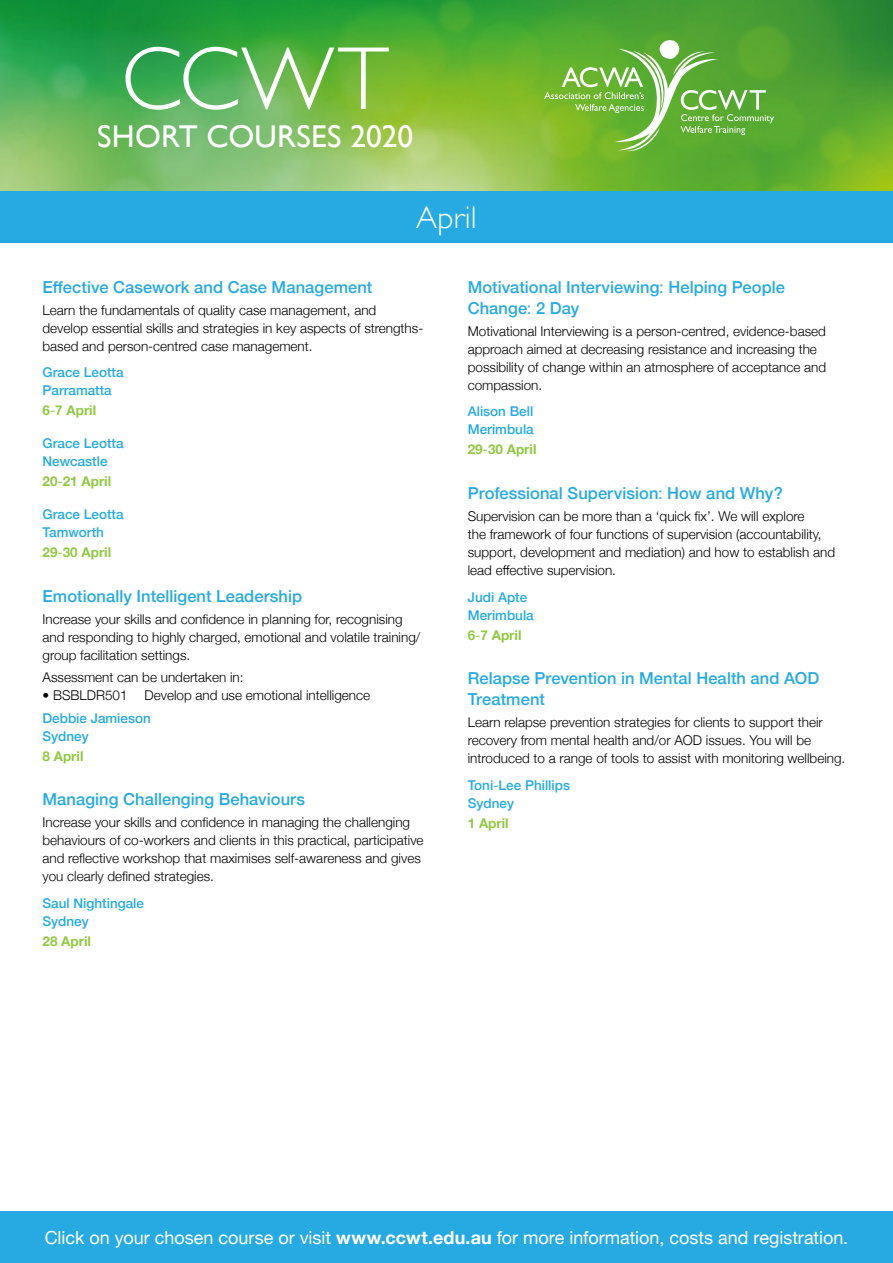
<style>
.page{position:relative;width:893px;height:1263px;background:#fff}
.page>*{position:absolute;margin:0;border:0;box-sizing:border-box;transform-origin:0 0}
.t1{font:300 90px "Gill Sans";color:#fff}
.t2{font:31.5px "Gill Sans";letter-spacing:.005em;color:#fff}
.t3{font:300 31.5px "Gill Sans";letter-spacing:.005em;color:#fff}
.t4{font:18px "Helvetica Neue";color:#fff}
.t5{font:500 16.5px/21px "Helvetica Neue";letter-spacing:.005em;color:#27aae1}
.t6{font:300 13.5px/18px "Helvetica Neue";color:#000}
.t7{font:500 13.5px/18px "Helvetica Neue";color:#27aae1}
.t8{font:700 13.5px "Helvetica Neue";color:#92c844}
.s1{font-weight:400}
.s2{font-weight:700}
</style>
<div class="page">
<img style="left:0;top:0;width:893px;height:191px">
<div style="left:0;top:191px;width:893px;height:51px;background:#27aae1"></div>
<div style="left:0;top:1212px;width:893px;height:51px;background:#27aae1"></div>
<svg style="left:544px;top:40px;width:230px;height:111px;background:#75b84a"></svg>
<h1 class="t1" style="left:121px;top:9px;width:270px">CCWT</h1>
<h2 class="t2" style="left:97px;top:118px;width:318px">SHORT COURSES 2020</h2>
<h2 class="t3" style="left:416px;top:193px;width:62px">April</h2>
<p class="t5" style="left:43px;top:275px;width:331px">Effective Casework and Case Management</p>
<p class="t6" style="left:43px;top:300px;width:382px">Learn the fundamentals of quality case management, and develop essential skills and strategies in key aspects of strengths&shy;based and person-centred case management.</p>
<p class="t7" style="left:43px;top:362px;width:83px">Grace Leotta<br>Parramatta</p>
<p class="t8" style="left:43px;top:400px;width:55px">6<span class="s1">-</span>7 April</p>
<p class="t7" style="left:43px;top:433px;width:83px">Grace Leotta<br>Newcastle</p>
<p class="t8" style="left:43px;top:471px;width:70px">20<span class="s1">-</span>21 April</p>
<p class="t7" style="left:43px;top:504px;width:83px">Grace Leotta<br>Tamworth</p>
<p class="t8" style="left:43px;top:542px;width:70px">29<span class="s1">-</span>30 April</p>
<p class="t5" style="left:43px;top:584px;width:261px">Emotionally Intelligent Leadership</p>
<p class="t6" style="left:43px;top:609px;width:379px">Increase your skills and confidence in planning for, recognising and responding to highly charged, emotional and volatile training/ group facilitation settings.</p>
<p class="t6" style="left:43px;top:667px;width:203px">Assessment can be undertaken in:</p>
<p class="t6" style="left:43px;top:685px;width:87px">• BSBLDR501</p>
<p class="t6" style="left:145px;top:685px;width:227px">Develop and use emotional intelligence</p>
<p class="t7" style="left:43px;top:708px;width:110px">Debbie Jamieson<br>Sydney</p>
<p class="t8" style="left:43px;top:745px;width:42px">8 April</p>
<p class="t5" style="left:43px;top:787px;width:264px">Managing Challenging Behaviours</p>
<p class="t6" style="left:43px;top:812px;width:383px">Increase your skills and confidence in managing the challenging behaviours of co-workers and clients in this practical, participative and reflective workshop that maximises self-awareness and gives you clearly defined strategies.</p>
<p class="t7" style="left:43px;top:893px;width:103px">Saul Nightingale<br>Sydney</p>
<p class="t8" style="left:43px;top:930px;width:50px">28 April</p>
<p class="t5" style="left:468px;top:275px;width:319px">Motivational Interviewing<span class="s1">:</span> Helping People<br>Change<span class="s1">:</span> 2 Day</p>
<p class="t6" style="left:468px;top:321px;width:360px">Motivational Interviewing is a person-centred, evidence-based approach aimed at decreasing resistance and increasing the possibility of change within an atmosphere of acceptance and compassion.</p>
<p class="t7" style="left:468px;top:401px;width:68px">Alison Bell<br>Merimbula</p>
<p class="t8" style="left:468px;top:439px;width:70px">29<span class="s1">-</span>30 April</p>
<p class="t5" style="left:468px;top:481px;width:317px">Professional Supervision<span class="s1">:</span> How and Why?</p>
<p class="t6" style="left:468px;top:506px;width:369px">Supervision can be more than a ‘quick fix’. We will explore<br>the framework of four functions of supervision (accountability, support, development and mediation) and how to establish and lead effective supervision.</p>
<p class="t7" style="left:468px;top:587px;width:68px">Judi Apte<br>Merimbula</p>
<p class="t8" style="left:468px;top:624px;width:55px">6<span class="s1">-</span>7 April</p>
<p class="t5" style="left:468px;top:666px;width:353px">Relapse Prevention in Mental Health and AOD<br>Treatment</p>
<p class="t6" style="left:468px;top:712px;width:379px">Learn relapse prevention strategies for clients to support their recovery from mental health and/or AOD issues. You will be introduced to a range of tools to assist with monitoring wellbeing.</p>
<p class="t7" style="left:468px;top:775px;width:104px">Toni<span class="s1">-</span>Lee Phillips<br>Sydney</p>
<p class="t8" style="left:468px;top:812px;width:42px">1 April</p>
<h3 class="t4" style="left:45px;top:1225px;width:805px">Click on your chosen course or visit <span class="s2">www.ccwt.edu.au</span> for more information, costs and registration.</h3>
</div>
